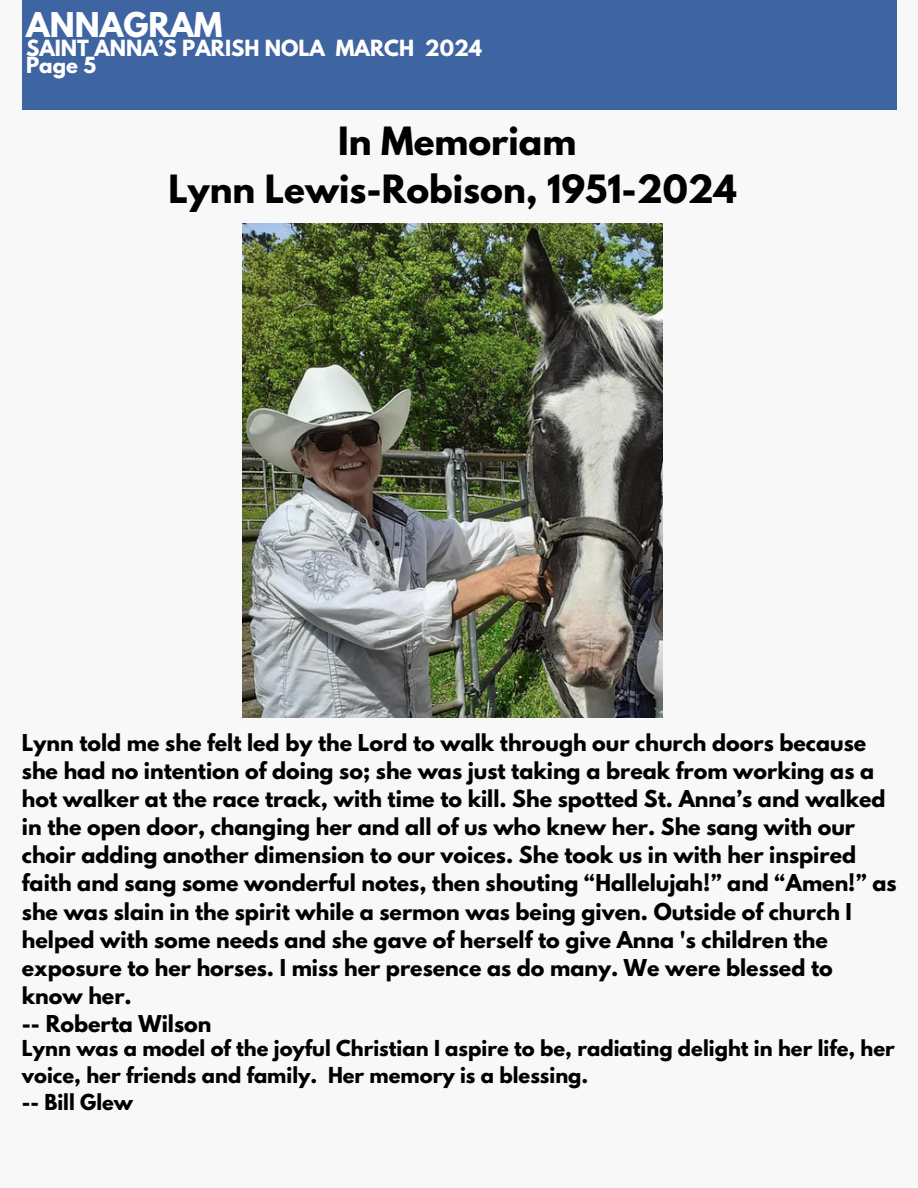
<style>
.page{position:relative;width:918px;height:1188px;background:#f8f8f8}
.page>*{position:absolute;margin:0;border:0;box-sizing:border-box;transform-origin:0 0}
.t1{font:700 34.5px/47.2px "League Spartan";color:#000;text-align:center}
.t2{font:700 30.3px "League Spartan";color:#fff}
.t3{font:700 20.55px/28.2px "League Spartan";color:#000}
.t4{font:700 19.8px "League Spartan";color:#fff}
.t5{font:700 19.5px/27px "League Spartan";color:#000}
</style>
<div class="page">
<div style="left:22px;top:0;width:874px;height:109px;background:#3e64a1"></div>
<img style="left:242px;top:224px;width:421px;height:494px">
<p class="t2" style="left:26px;top:10px;width:198px">ANNAGRAM</p>
<p class="t4" style="left:26px;top:38px;width:458px">SAINT ANNA’S PARISH NOLA MARCH 2024</p>
<p class="t4" style="left:26px;top:55px;width:72px">Page 5</p>
<p class="t1" style="left:168px;top:122px;width:570px">In Memoriam<br>Lynn Lewis-Robison, 1951-2024</p>
<p class="t3" style="left:22px;top:731px;width:876px">Lynn told me she felt led by the Lord to walk through our church doors because she had no intention of doing so; she was just taking a break from working as a hot walker at the race track, with time to kill. She spotted St. Anna’s and walked in the open door, changing her and all of us who knew her. She sang with our choir adding another dimension to our voices. She took us in with her inspired faith and sang some wonderful notes, then shouting “Hallelujah!” and “Amen!” as she was slain in the spirit while a sermon was being given. Outside of church I helped with some needs and she gave of herself to give Anna 's children the exposure to her horses. I miss her presence as do many. We were blessed to know her.</p>
<p class="t3" style="left:22px;top:1012px;width:191px">-- Roberta Wilson</p>
<p class="t5" style="left:22px;top:1037px;width:875px">Lynn was a model of the joyful Christian I aspire to be, radiating delight in her life, her voice, her friends and family. Her memory is a blessing.</p>
<p class="t5" style="left:22px;top:1091px;width:113px">-- Bill Glew</p>
</div>
